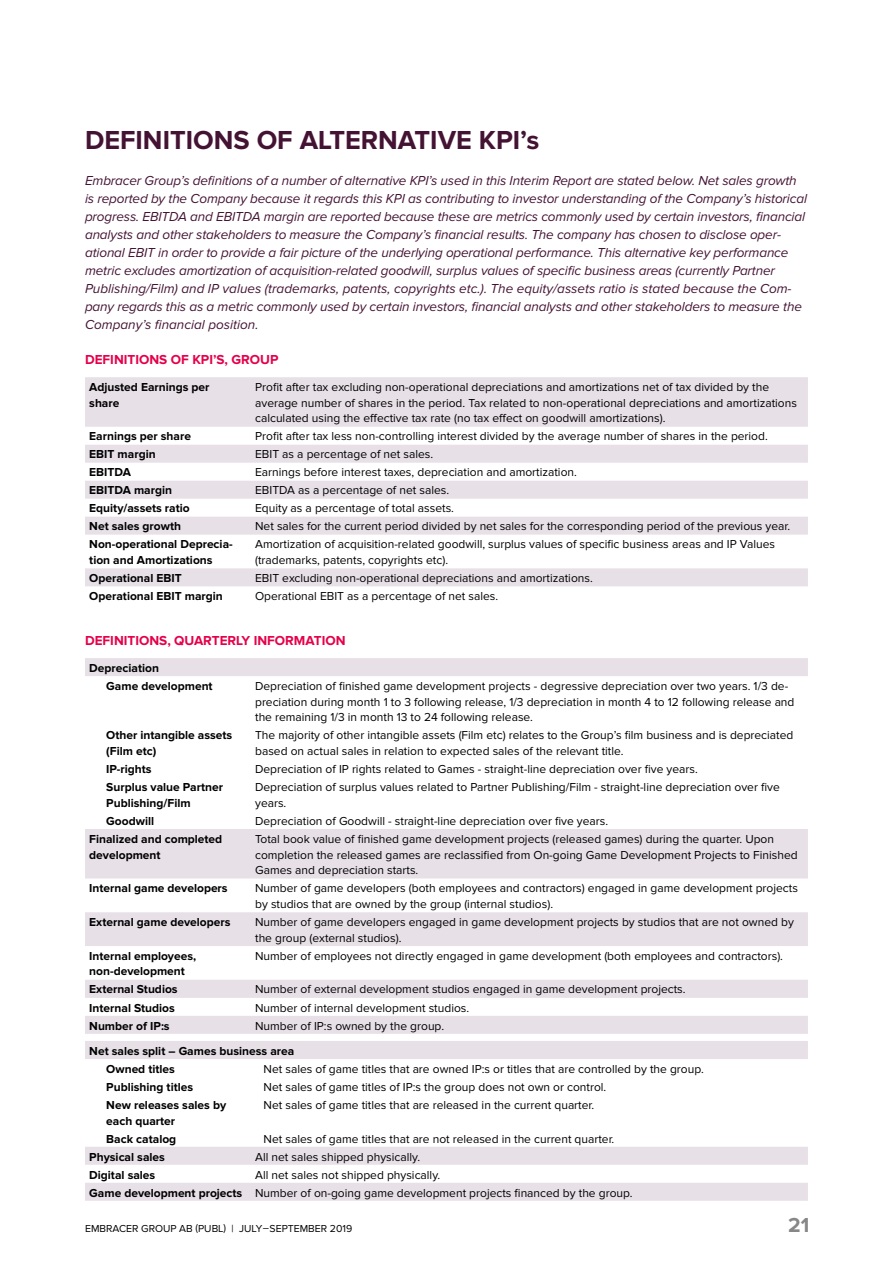
<style>
.page{position:relative;width:893px;height:1263px;background:#fff}
.page>*{position:absolute;margin:0;border:0;box-sizing:border-box;transform-origin:0 0}
.t1{font:700 27px "Proxima Nova";color:#441334}
.t2{font:700 21px "Proxima Nova";color:#878787}
.t3{font:italic 13.5px/18px "Proxima Nova";letter-spacing:-.01em;color:#441334}
.t4{font:700 13.5px "Proxima Nova";color:#e5004b}
.t5{font:12px/15.8px "Proxima Nova";color:#000}
.t6{font:700 12px/15.8px "Proxima Nova";color:#000}
.t7{font:10.5px "Proxima Nova";color:#000}
.s1{font-weight:700}
</style>
<div class="page">
<svg style="left:85px;top:658px;width:723px;height:543px"></svg>
<svg style="left:85px;top:377px;width:723px;height:209px;fill:#e7e0e7"></svg>
<h1 class="t1" style="left:85px;top:125px;width:456px">DEFINITIONS OF ALTERNATIVE KPI’s</h1>
<p class="t3" style="left:85px;top:172px;width:723px">Embracer Group’s definitions of a number of alternative KPI’s used in this Interim Report are stated below. Net sales growth is reported by the Company because it regards this KPI as contributing to investor understanding of the Company’s historical progress. EBITDA and EBITDA margin are reported because these are metrics commonly used by certain investors, financial analysts and other stakeholders to measure the Company’s financial results. The company has chosen to disclose oper&shy;ational EBIT in order to provide a fair picture of the underlying operational performance. This alternative key performance metric excludes amortization of acquisition-related goodwill, surplus values of specific business areas (currently Partner Publishing/Film) and IP values (trademarks, patents, copyrights etc.). The equity/assets ratio is stated because the Com&shy;pany regards this as a metric commonly used by certain investors, financial analysts and other stakeholders to measure the Company’s financial position.</p>
<p class="t4" style="left:85px;top:352px;width:195px">DEFINITIONS OF KPI’S, GROUP</p>
<p class="t6" style="left:89px;top:379px;width:122px">Adjusted Earnings per share</p>
<p class="t5" style="left:255px;top:379px;width:543px">Profit after tax excluding non-operational depreciations and amortizations net of tax divided by the average number of shares in the period. Tax related to non-operational depreciations and amortizations calculated using the effective tax rate (no tax effect on goodwill amortizations).</p>
<p class="t6" style="left:89px;top:429px;width:103px">Earnings per share</p>
<p class="t5" style="left:255px;top:429px;width:514px">Profit after tax less non-controlling interest divided by the average number of shares in the period.</p>
<p class="t6" style="left:89px;top:447px;width:68px">EBIT margin</p>
<p class="t5" style="left:255px;top:447px;width:180px">EBIT as a percentage of net sales.</p>
<p class="t6" style="left:89px;top:465px;width:43px">EBITDA</p>
<p class="t5" style="left:255px;top:465px;width:323px">Earnings before interest taxes, depreciation and amortization.</p>
<p class="t6" style="left:89px;top:483px;width:84px">EBITDA margin</p>
<p class="t5" style="left:255px;top:483px;width:195px">EBITDA as a percentage of net sales.</p>
<p class="t6" style="left:89px;top:501px;width:102px">Equity/assets ratio</p>
<p class="t5" style="left:255px;top:501px;width:200px">Equity as a percentage of total assets.</p>
<p class="t6" style="left:89px;top:519px;width:93px">Net sales growth</p>
<p class="t5" style="left:255px;top:519px;width:536px">Net sales for the current period divided by net sales for the corresponding period of the previous year.</p>
<p class="t6" style="left:89px;top:537px;width:145px">Non-operational Deprecia&shy;tion and Amortizations</p>
<p class="t5" style="left:255px;top:537px;width:521px">Amortization of acquisition-related goodwill, surplus values of specific business areas and IP Values (trademarks, patents, copyrights etc).</p>
<p class="t6" style="left:89px;top:570px;width:94px">Operational EBIT</p>
<p class="t5" style="left:255px;top:570px;width:339px">EBIT excluding non-operational depreciations and amortizations.</p>
<p class="t6" style="left:89px;top:588px;width:135px">Operational EBIT margin</p>
<p class="t5" style="left:255px;top:588px;width:245px">Operational EBIT as a percentage of net sales.</p>
<p class="t4" style="left:85px;top:633px;width:262px">DEFINITIONS, QUARTERLY INFORMATION</p>
<p class="t6" style="left:106px;top:659px;width:108px;line-height:18px;text-indent:-17px">Depreciation<br>Game development</p>
<p class="t5" style="left:255px;top:678px;width:541px">Depreciation of finished game development projects - degressive depreciation over two years. 1/3 de&shy;preciation during month 1 to 3 following release, 1/3 depreciation in month 4 to 12 following release and the remaining 1/3 in month 13 to 24 following release.</p>
<p class="t6" style="left:106px;top:728px;width:127px">Other intangible assets (Film etc)</p>
<p class="t5" style="left:255px;top:728px;width:540px">The majority of other intangible assets (Film etc) relates to the Group’s film business and is depreciated based on actual sales in relation to expected sales of the relevant title.</p>
<p class="t6" style="left:106px;top:761px;width:47px">IP-rights</p>
<p class="t5" style="left:255px;top:761px;width:444px">Depreciation of IP rights related to Games - straight-line depreciation over five years.</p>
<p class="t6" style="left:106px;top:779px;width:118px">Surplus value Partner<br>Publishing/Film</p>
<p class="t5" style="left:255px;top:779px;width:526px">Depreciation of surplus values related to Partner Publishing/Film - straight-line depreciation over five years.</p>
<p class="t6" style="left:106px;top:813px;width:49px">Goodwill</p>
<p class="t5" style="left:255px;top:813px;width:354px">Depreciation of Goodwill - straight-line depreciation over five years.</p>
<p class="t6" style="left:89px;top:831px;width:135px">Finalized and completed development</p>
<p class="t5" style="left:255px;top:831px;width:544px">Total book value of finished game development projects (released games) during the quarter. Upon completion the released games are reclassified from On-going Game Development Projects to Finished<br>Games and depreciation starts.</p>
<p class="t6" style="left:89px;top:881px;width:140px">Internal game developers</p>
<p class="t5" style="left:255px;top:880px;width:544px">Number of game developers (both employees and contractors) engaged in game development projects by studios that are owned by the group (internal studios).</p>
<p class="t6" style="left:89px;top:914px;width:143px">External game developers</p>
<p class="t5" style="left:255px;top:914px;width:540px">Number of game developers engaged in game development projects by studios that are not owned by the group (external studios).</p>
<p class="t6" style="left:89px;top:948px;width:108px">Internal employees, non-development</p>
<p class="t5" style="left:255px;top:948px;width:529px">Number of employees not directly engaged in game development (both employees and contractors).</p>
<p class="t6" style="left:89px;top:982px;width:90px">External Studios</p>
<p class="t5" style="left:255px;top:982px;width:432px">Number of external development studios engaged in game development projects.</p>
<p class="t6" style="left:89px;top:1000px;width:87px">Internal Studios</p>
<p class="t5" style="left:255px;top:1000px;width:216px">Number of internal development studios.</p>
<p class="t6" style="left:89px;top:1018px;width:82px">Number of IP:s</p>
<p class="t5" style="left:255px;top:1018px;width:190px">Number of IP:s owned by the group.</p>
<p class="t6" style="left:106px;top:1042px;width:190px;line-height:18.1px;text-indent:-17px">Net sales split – Games business area<br>Owned titles</p>
<p class="t5" style="left:264px;top:1061px;width:442px">Net sales of game titles that are owned IP:s or titles that are controlled by the group.</p>
<p class="t6" style="left:106px;top:1079px;width:88px">Publishing titles</p>
<p class="t5" style="left:264px;top:1079px;width:344px">Net sales of game titles of IP:s the group does not own or control.</p>
<p class="t6" style="left:106px;top:1097px;width:121px">New releases sales by each quarter</p>
<p class="t5" style="left:264px;top:1097px;width:332px">Net sales of game titles that are released in the current quarter.</p>
<p class="t6" style="left:106px;top:1131px;width:72px">Back catalog</p>
<p class="t5" style="left:264px;top:1131px;width:352px">Net sales of game titles that are not released in the current quarter.</p>
<p class="t6" style="left:89px;top:1149px;width:77px">Physical sales</p>
<p class="t5" style="left:255px;top:1149px;width:167px">All net sales shipped physically.</p>
<p class="t6" style="left:89px;top:1167px;width:68px">Digital sales</p>
<p class="t5" style="left:89px;top:1166px;width:545px;line-height:18px;text-indent:166px">All net sales not shipped physically.<br><span class="s1">Game development projects</span> Number of on-going game development projects financed by the group.</p>
<p class="t7" style="left:85px;top:1222px;width:269px">EMBRACER GROUP AB (PUBL) | JULY – SEPTEMBER 2019</p>
<h2 class="t2" style="left:788px;top:1213px;width:23px">21</h2>
</div>
